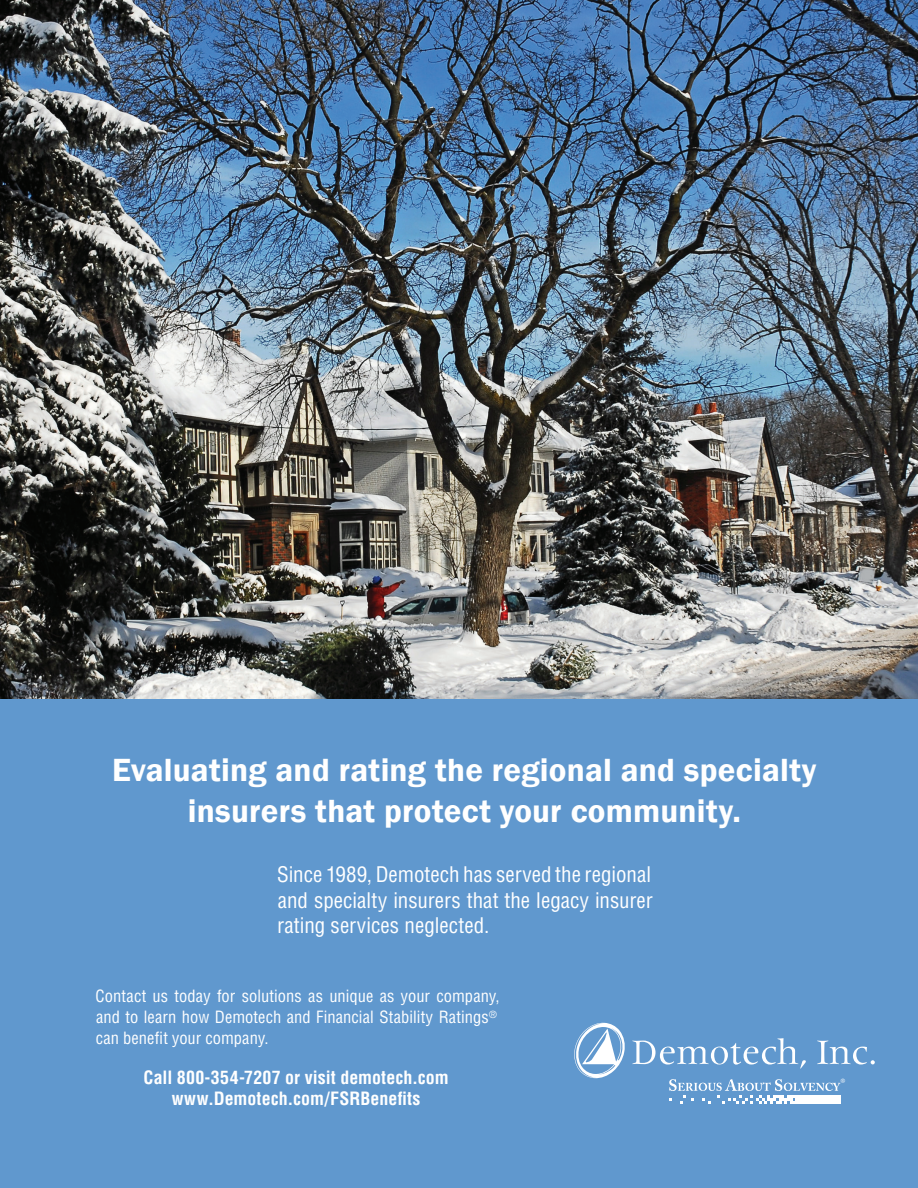
<style>
.page{position:relative;width:918px;height:1188px;background:#fff}
.page>*{position:absolute;margin:0;border:0;box-sizing:border-box;transform-origin:0 0}
.t1{font:600 33px/40.5px "Franklin Gothic";letter-spacing:.005em;color:#fff;text-align:center}
.t2{font:condensed 21px/25.5px "Helvetica LT Std";color:#fff;text-align:justify}
.t3{font:700 condensed 17.85px/21px "Helvetica LT Std";letter-spacing:.005em;color:#fff;text-align:center}
.t4{font:condensed 16.5px/21px "Helvetica LT Std";letter-spacing:.005em;color:#fff}
.t5{font:8.7px "Adobe Caslon Pro";color:#fff}
</style>
<div class="page">
<img style="left:0;top:0;width:918px;height:700px">
<div style="left:0;top:700px;width:918px;height:488px;background:#6098ce"></div>
<svg style="left:669px;top:1079px;width:172px;height:24px"></svg>
<svg style="left:632px;top:1038px;width:174px;height:31px"></svg>
<svg style="left:817px;top:1041px;width:58px;height:24px"></svg>
<svg style="left:574px;top:1022px;width:51px;height:57px"></svg>
<p class="t1" style="left:112px;top:751px;width:706px">Evaluating and rating the regional and specialty insurers that protect your community.</p>
<p class="t2" style="left:277px;top:862px;width:377px">Since 1989, Demotech has served the regional and specialty insurers that the legacy insurer rating services neglected.</p>
<p class="t4" style="left:96px;top:985px;width:406px">Contact us today for solutions as unique as your company, and to learn how Demotech and Financial Stability Ratings<sup>® </sup>can benefit your company.</p>
<p class="t3" style="left:144px;top:1067px;width:307px">Call 800-354-7207 or visit demotech.com www.Demotech.com/FSRBenefits</p>
<p class="t5" style="left:841px;top:1077px;width:6px">®</p>
</div>
